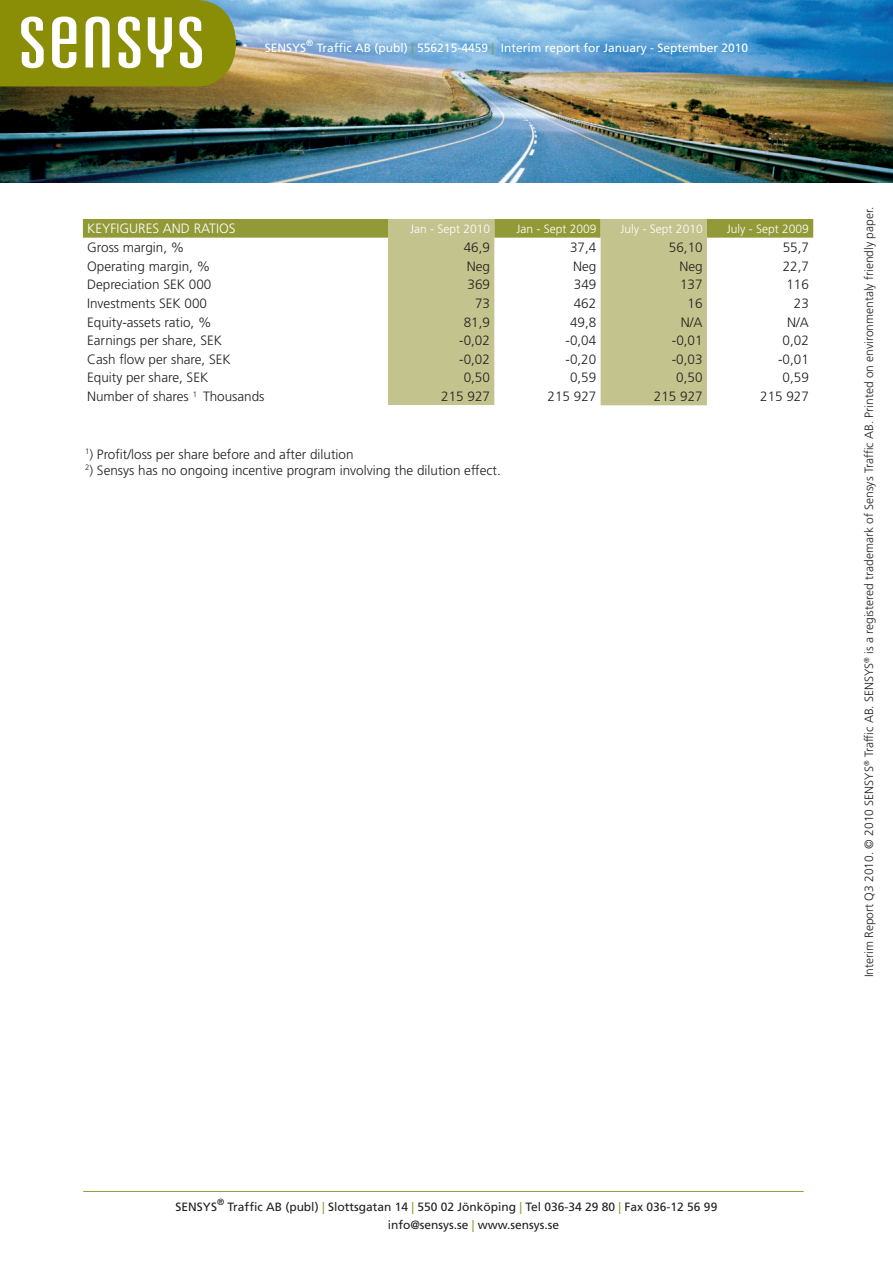
<style>
.page{position:relative;width:893px;height:1263px;background:#fff}
.page>*{position:absolute;margin:0;border:0;box-sizing:border-box;transform-origin:0 0}
.t1{font:300 13.5px "Frutiger LT";color:#231f20}
.t2{font:300 13.5px "Frutiger LT";color:#fff}
.t3{font:300 12px "Frutiger LT";color:#231f20}
.t4{font:12px/18px "Frutiger LT";color:#231f20;text-align:center}
.t5{font:12px "Frutiger LT";color:#fff}
.t6{font:300 12px "Frutiger LT";color:#fff}
.t7{font:9px "Frutiger LT";color:#231f20}
.t8{font:9px "Frutiger LT";color:#fff}
.s1{color:#929a38}
</style>
<div class="page">
<hr style="left:83px;top:1191px;width:721px;height:1px;background:#929a38">
<div style="left:83px;top:219px;width:730px;height:19px;background:#929a38"></div>
<svg style="left:388px;top:219px;width:319px;height:186px;fill:#c3c38e"></svg>
<img style="left:0;top:0;width:893px;height:183px">
<svg style="left:0;top:0;width:236px;height:86px"></svg>
<p class="t8" style="left:306px;top:37px;width:9px">®</p>
<p class="t5" style="left:317px;top:40px;width:433px">Traffic AB (publ) <span class="s1">|</span> 556215-4459 <span class="s1">|</span> Interim report for January - September 2010</p>
<p class="t5" style="left:265px;top:40px;width:43px">SENSYS</p>
<p class="t2" style="left:87px;top:221px;width:17px">Keyfigures</p>
<p class="t2" style="left:163px;top:221px;width:10px">and</p>
<p class="t2" style="left:194px;top:221px;width:16px">Ratios</p>
<p class="t6" style="left:410px;top:222px;width:82px">Jan - Sept 2010</p>
<p class="t6" style="left:516px;top:222px;width:82px">Jan - Sept 2009</p>
<p class="t6" style="left:621px;top:222px;width:84px">July - Sept 2010</p>
<p class="t6" style="left:727px;top:222px;width:84px">July - Sept 2009</p>
<p class="t1" style="left:87px;top:240px;width:99px">Gross margin, %</p>
<p class="t1" style="left:464px;top:240px;width:28px">46,9</p>
<p class="t1" style="left:570px;top:240px;width:28px">37,4</p>
<p class="t1" style="left:669px;top:240px;width:35px">56,10</p>
<p class="t1" style="left:783px;top:240px;width:28px">55,7</p>
<p class="t1" style="left:87px;top:258px;width:125px">Operating margin, %</p>
<p class="t1" style="left:467px;top:258px;width:25px">Neg</p>
<p class="t1" style="left:573px;top:258px;width:25px">Neg</p>
<p class="t1" style="left:679px;top:258px;width:25px">Neg</p>
<p class="t1" style="left:783px;top:258px;width:28px">22,7</p>
<p class="t1" style="left:87px;top:277px;width:126px">Depreciation SEK 000</p>
<p class="t1" style="left:467px;top:277px;width:24px">369</p>
<p class="t1" style="left:574px;top:277px;width:24px">349</p>
<p class="t1" style="left:680px;top:277px;width:24px">137</p>
<p class="t1" style="left:786px;top:277px;width:24px">116</p>
<p class="t1" style="left:87px;top:296px;width:122px">Investments SEK 000</p>
<p class="t1" style="left:475px;top:296px;width:17px">73</p>
<p class="t1" style="left:574px;top:296px;width:24px">462</p>
<p class="t1" style="left:688px;top:296px;width:17px">16</p>
<p class="t1" style="left:794px;top:296px;width:17px">23</p>
<p class="t1" style="left:87px;top:314px;width:126px">Equity-assets ratio, %</p>
<p class="t1" style="left:464px;top:314px;width:28px">81,9</p>
<p class="t1" style="left:570px;top:314px;width:28px">49,8</p>
<p class="t1" style="left:681px;top:314px;width:23px">N/A</p>
<p class="t1" style="left:787px;top:314px;width:23px">N/A</p>
<p class="t1" style="left:87px;top:333px;width:137px">Earnings per share, SEK</p>
<p class="t1" style="left:459px;top:333px;width:32px">-0,02</p>
<p class="t1" style="left:565px;top:333px;width:32px">-0,04</p>
<p class="t1" style="left:672px;top:333px;width:32px">-0,01</p>
<p class="t1" style="left:783px;top:333px;width:28px">0,02</p>
<p class="t1" style="left:87px;top:351px;width:145px">Cash flow per share, SEK</p>
<p class="t1" style="left:459px;top:351px;width:32px">-0,02</p>
<p class="t1" style="left:565px;top:351px;width:32px">-0,20</p>
<p class="t1" style="left:672px;top:351px;width:32px">-0,03</p>
<p class="t1" style="left:778px;top:351px;width:32px">-0,01</p>
<p class="t1" style="left:87px;top:370px;width:123px">Equity per share, SEK</p>
<p class="t1" style="left:464px;top:370px;width:28px">0,50</p>
<p class="t1" style="left:570px;top:370px;width:28px">0,59</p>
<p class="t1" style="left:676px;top:370px;width:28px">0,50</p>
<p class="t1" style="left:783px;top:370px;width:28px">0,59</p>
<p class="t1" style="left:87px;top:389px;width:179px">Number of shares <sup>1</sup> Thousands</p>
<p class="t1" style="left:441px;top:389px;width:50px">215 927</p>
<p class="t1" style="left:548px;top:389px;width:50px">215 927</p>
<p class="t1" style="left:654px;top:389px;width:50px">215 927</p>
<p class="t1" style="left:760px;top:389px;width:50px">215 927</p>
<p class="t1" style="left:85px;top:446px;width:270px"><sup>1</sup>) Profit/loss per share before and after dilution</p>
<p class="t1" style="left:85px;top:463px;width:417px"><sup>2</sup>) Sensys has no ongoing incentive program involving the dilution effect.</p>
<p class="t3" style="left:862px;top:977px;width:772px;rotate:-90deg">Interim Report Q3 2010. © 2010 SENSYS<sup>®</sup> Traffic AB. SENSYS<sup>®</sup> is a registered trademark of Sensys Traffic AB. Printed on environmentaly friendly paper.</p>
<p class="t7" style="left:217px;top:1197px;width:9px">®</p>
<p class="t4" style="left:228px;top:1198px;width:491px">Traffic AB (publ) <span class="s1">|</span> Slottsgatan 14 <span class="s1">|</span> 550 02 Jönköping <span class="s1">|</span> Tel 036-34 29 80 <span class="s1">|</span> Fax 036-12 56 99 info@sensys.se <span class="s1">|</span> www.sensys.se</p>
<p class="t4" style="left:176px;top:1198px;width:43px">SENSYS</p>
</div>
